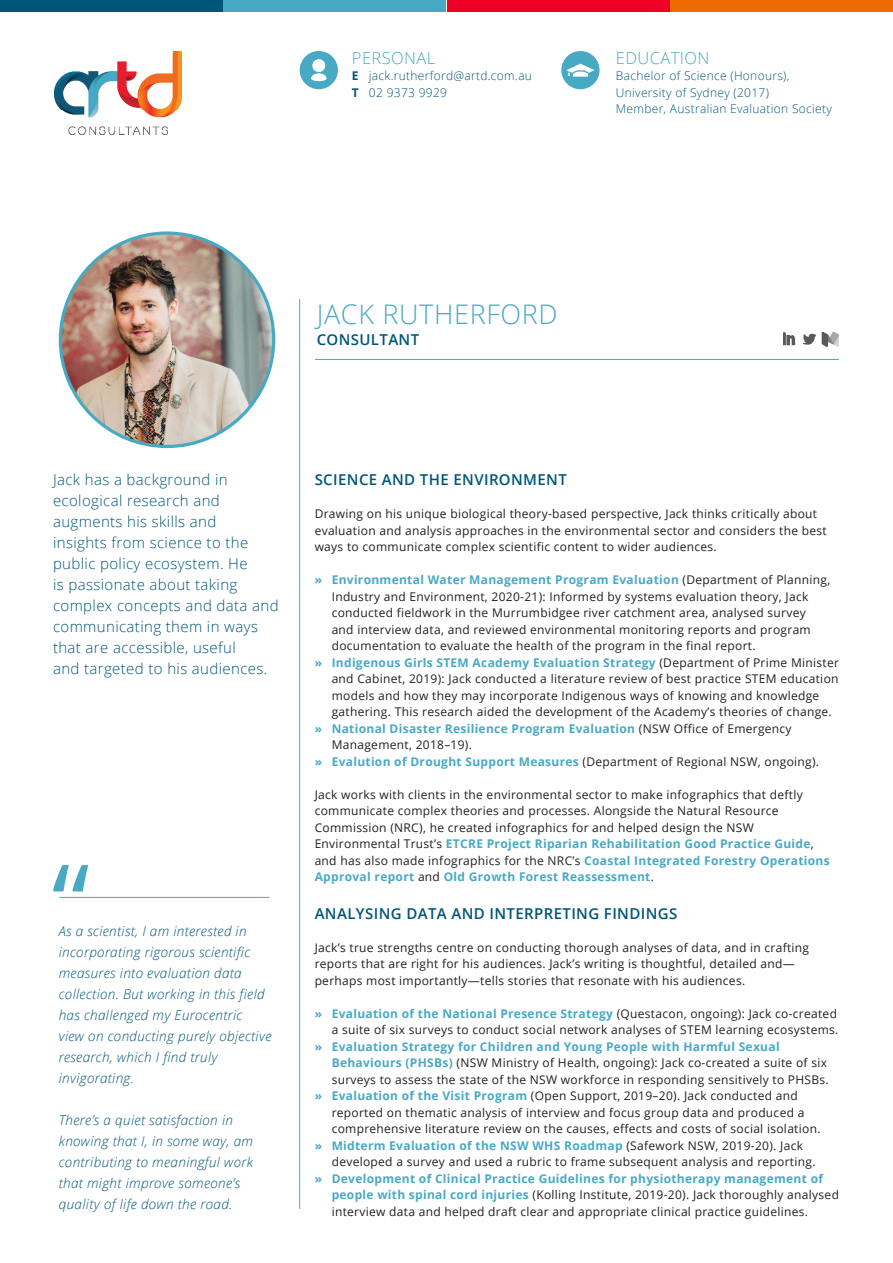
<style>
.page{position:relative;width:893px;height:1263px;background:#fff}
.page>*{position:absolute;margin:0;border:0;box-sizing:border-box;transform-origin:0 0}
.t1{font:108px "Open Sans";color:#48a9c5}
.t2{font:300 27px "Open Sans";letter-spacing:.025em;color:#48a9c5}
.PERSONAL_EDUCATION{font:300 16.5px "Open Sans";letter-spacing:.025em;color:#48a9c5}
.DESCRIPTION{font:300 15px/21px "Open Sans";letter-spacing:.025em;color:#005677}
.t3{font:600 15px "Open Sans";letter-spacing:.025em;color:#005677}
.QUOTE{font:italic 300 13.5px/21px "Open Sans";letter-spacing:.025em;color:#005677}
._1_COLUMN_ARROW_BODY{font:12px/16.5px "Open Sans";letter-spacing:.025em;color:#231f20}
.FIRST_PARAGRAPH{font:12px/16.5px "Open Sans";letter-spacing:.025em;color:#231f20}
._1_COLUMN_ARROW_BODY-2{font:700 12px/16.5px "Open Sans";letter-spacing:.025em;color:#48a9c5}
.PERSONAL_EDUCATION-2{font:300 12px/16.5px "Open Sans";letter-spacing:.025em;color:#005677}
.s1{font-weight:700}
.s2{font-weight:700;color:#48a9c5}
.s3{font-weight:400;color:#231f20}
</style>
<div class="page">
<img style="left:54px;top:51px;width:127px;height:84px">
<img style="left:60px;top:233px;width:214px;height:213px;border-radius:107px">
<div style="left:300px;top:51px;width:38px;height:38px;background:#48a9c5;border-radius:50%"></div>
<svg style="left:311px;top:59px;width:16px;height:22px"></svg>
<div style="left:561px;top:51px;width:39px;height:38px;background:#48a9c5;border-radius:50%"></div>
<svg style="left:566px;top:64px;width:29px;height:13px"></svg>
<img style="left:783px;top:332px;width:56px;height:14px">
<hr style="left:315px;top:359px;width:524px;height:1px;background:#48a9c5">
<hr style="left:299px;top:299px;width:1px;height:910px;background:#48a9c5">
<div style="left:671px;top:0;width:222px;height:12px;background:#ef6a00"></div>
<div style="left:447px;top:0;width:222px;height:12px;background:#ef0027"></div>
<div style="left:0;top:0;width:222px;height:12px;background:#005677"></div>
<div style="left:224px;top:0;width:222px;height:12px;background:#48a9c5"></div>
<hr style="left:59px;top:897px;width:210px;height:1px;background:#48a9c5">
<p class="PERSONAL_EDUCATION" style="left:352px;top:46px;width:85px">PERSONAL</p>
<p class="PERSONAL_EDUCATION-2" style="left:352px;top:67px;width:182px"><span class="s1">E</span> jack.rutherford@artd.com.au<br><span class="s1">T</span> 02 9373 9929</p>
<p class="PERSONAL_EDUCATION" style="left:616px;top:46px;width:95px">EDUCATION</p>
<p class="PERSONAL_EDUCATION-2" style="left:616px;top:67px;width:175px">Bachelor of Science (Honours),<br>University of Sydney (2017)</p>
<p class="PERSONAL_EDUCATION-2" style="left:616px;top:100px;width:218px">Member, Australian Evaluation Society</p>
<p class="t2" style="left:317px;top:295px;width:243px">JACK RUTHERFORD</p>
<p class="t3" style="left:317px;top:329px;width:104px">CONSULTANT</p>
<p class="DESCRIPTION" style="left:53px;top:469px;width:227px">Jack has a background in ecological research and augments his skills and<br>insights from science to the public policy ecosystem. He<br>is passionate about taking complex concepts and data and communicating them in ways that are accessible, useful<br>and targeted to his audiences.</p>
<p class="t1" style="left:52px;top:829px;width:39px">“</p>
<p class="QUOTE" style="left:59px;top:920px;width:214px">As a scientist, I am interested in incorporating rigorous scientific measures into evaluation data collection. But working in this field has challenged my Eurocentric<br>view on conducting purely objective research, which I find truly invigorating.</p>
<p class="QUOTE" style="left:59px;top:1109px;width:196px">There’s a quiet satisfaction in knowing that I, in some way, am contributing to meaningful work that might improve someone’s quality of life down the road.</p>
<p class="t3" style="left:315px;top:470px;width:254px">SCIENCE AND THE ENVIRONMENT</p>
<p class="FIRST_PARAGRAPH" style="left:315px;top:505px;width:514px">Drawing on his unique biological theory-based perspective, Jack thinks critically about evaluation and analysis approaches in the environmental sector and considers the best ways to communicate complex scientific content to wider audiences.</p>
<p class="_1_COLUMN_ARROW_BODY" style="left:332px;top:571px;width:500px;text-indent:-17px"><span class="s2">» Environmental Water Management Program Evaluation</span> (Department of Planning, Industry and Environment, 2020-21): Informed by systems evaluation theory, Jack conducted fieldwork in the Murrumbidgee river catchment area, analysed survey and interview data, and reviewed environmental monitoring reports and program documentation to evaluate the health of the program in the final report.</p>
<p class="_1_COLUMN_ARROW_BODY-2" style="left:315px;top:654px;width:526px">» Indigenous Girls STEM Academy Evaluation Strategy <span class="s3">(Department of Prime Minister</span></p>
<p class="_1_COLUMN_ARROW_BODY" style="left:332px;top:670px;width:508px">and Cabinet, 2019): Jack conducted a literature review of best practice STEM education models and how they may incorporate Indigenous ways of knowing and knowledge gathering. This research aided the development of the Academy’s theories of change.</p>
<p class="_1_COLUMN_ARROW_BODY-2" style="left:332px;top:720px;width:461px;text-indent:-17px">» National Disaster Resilience Program Evaluation <span class="s3">(NSW Office of Emergency<br>Management, 2018–19).</span></p>
<p class="_1_COLUMN_ARROW_BODY-2" style="left:315px;top:753px;width:506px">» Evalution of Drought Support Measures <span class="s3">(Department of Regional NSW, ongoing).</span></p>
<p class="FIRST_PARAGRAPH" style="left:315px;top:786px;width:517px">Jack works with clients in the environmental sector to make infographics that deftly communicate complex theories and processes. Alongside the Natural Resource Commission (NRC), he created infographics for and helped design the NSW Environmental Trust’s <span class="s2">ETCRE Project Riparian Rehabilitation Good Practice Guide</span>, and has also made infographics for the NRC’s <span class="s2">Coastal Integrated Forestry Operations Approval report</span> and <span class="s2">Old Growth Forest Reassessment</span>.</p>
<p class="t3" style="left:315px;top:903px;width:364px">ANALYSING DATA AND INTERPRETING FINDINGS</p>
<p class="FIRST_PARAGRAPH" style="left:315px;top:939px;width:496px">Jack’s true strengths centre on conducting thorough analyses of data, and in crafting reports that are right for his audiences. Jack’s writing is thoughtful, detailed and— perhaps most importantly—tells stories that resonate with his audiences.</p>
<p class="_1_COLUMN_ARROW_BODY" style="left:315px;top:1005px;width:525px;text-align:right"><span class="s2">» Evaluation of the National Presence Strategy</span> (Questacon, ongoing): Jack co-created a suite of six surveys to conduct social network analyses of STEM learning ecosystems.</p>
<p class="_1_COLUMN_ARROW_BODY" style="left:332px;top:1038px;width:499px;text-indent:-17px"><span class="s2">» Evaluation Strategy for Children and Young People with Harmful Sexual<br>Behaviours (PHSBs)</span> (NSW Ministry of Health, ongoing): Jack co-created a suite of six surveys to assess the state of the NSW workforce in responding sensitively to PHSBs.</p>
<p class="_1_COLUMN_ARROW_BODY" style="left:332px;top:1087px;width:490px;text-indent:-17px"><span class="s2">» Evaluation of the Visit Program</span> (Open Support, 2019–20). Jack conducted and reported on thematic analysis of interview and focus group data and produced a comprehensive literature review on the causes, effects and costs of social isolation.</p>
<p class="_1_COLUMN_ARROW_BODY" style="left:332px;top:1137px;width:485px;text-indent:-17px"><span class="s2">» Midterm Evaluation of the NSW WHS Roadmap</span> (Safework NSW, 2019-20). Jack developed a survey and used a rubric to frame subsequent analysis and reporting.</p>
<p class="_1_COLUMN_ARROW_BODY" style="left:332px;top:1170px;width:509px;text-indent:-17px"><span class="s2">» Development of Clinical Practice Guidelines for physiotherapy management of people with spinal cord injuries</span> (Kolling Institute, 2019-20). Jack thoroughly analysed interview data and helped draft clear and appropriate clinical practice guidelines.</p>
</div>
